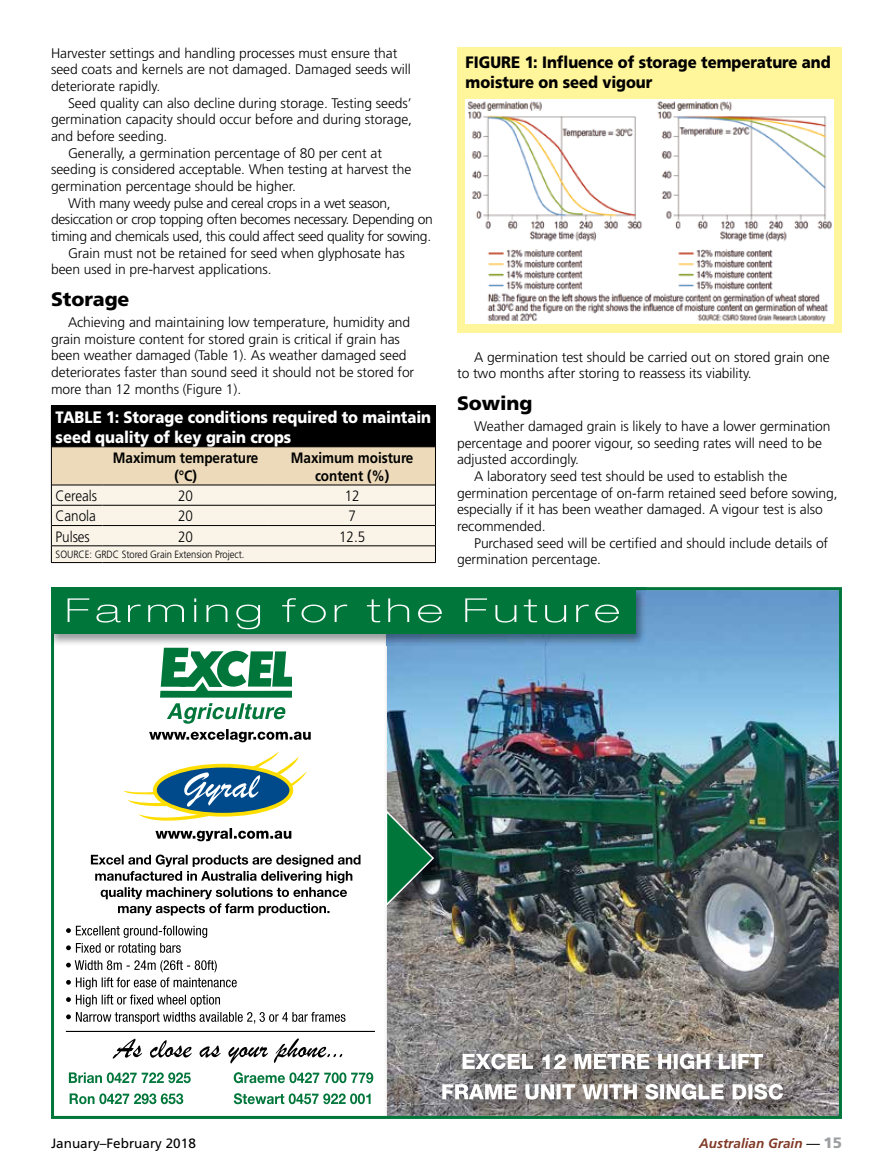
<style>
.page{position:relative;width:893px;height:1170px;background:#fff}
.page>*{position:absolute;margin:0;border:0;box-sizing:border-box;transform-origin:0 0}
.t1{font:900 19.5px "Frutiger";letter-spacing:-.005em;color:#000}
.t2{font:900 16.5px/19.8px "Frutiger";letter-spacing:-.005em;color:#fff;scale:.9 1}
.t3{font:900 16.5px/19.8px "Frutiger";letter-spacing:-.005em;color:#000;scale:.9 1}
.t4{font:700 15px/18px "Frutiger";letter-spacing:-.005em;color:#000;text-align:center;scale:.9 1}
.t5{font:300 15px "Frutiger";letter-spacing:-.005em;color:#000;scale:.9 1}
.t6{font:300 13.8px/16.6px "Frutiger";letter-spacing:-.005em;color:#000}
.t7{font:300 13.8px "Frutiger";letter-spacing:-.025em;color:#000}
.t8{font:13.5px "Frutiger";color:#000}
.t9{font:italic 700 13.5px "Frutiger";color:#803926}
.t10{font:300 10.5px "Frutiger";letter-spacing:-.005em;color:#000;scale:.9 1}
.s1{font-weight:400;font-style:normal;color:#000}
.s2{font-weight:900;font-style:normal;font-size:15px;color:#9c9e9f}
</style>
<div class="page">
<div style="left:51px;top:405px;width:384px;height:42px;background:#000"></div>
<hr style="left:269px;top:405px;width:167px;height:1px;background:#000">
<hr style="left:435px;top:406px;width:1px;height:41px;background:#000">
<svg style="left:51px;top:447px;width:385px;height:115px;background:#f0e6d4"></svg>
<hr style="left:51px;top:562px;width:51px;height:1px;background:#000">
<hr style="left:102px;top:562px;width:167px;height:1px;background:#000">
<hr style="left:269px;top:562px;width:167px;height:1px;background:#000">
<hr style="left:52px;top:484px;width:50px;height:1px;background:#000">
<hr style="left:102px;top:484px;width:167px;height:1px;background:#000">
<hr style="left:269px;top:484px;width:166px;height:1px;background:#000">
<hr style="left:52px;top:505px;width:50px;height:1px;background:#000">
<hr style="left:102px;top:505px;width:167px;height:1px;background:#000">
<hr style="left:269px;top:505px;width:166px;height:1px;background:#000">
<hr style="left:52px;top:525px;width:50px;height:1px;background:#000">
<hr style="left:102px;top:525px;width:167px;height:1px;background:#000">
<hr style="left:269px;top:525px;width:166px;height:1px;background:#000">
<hr style="left:52px;top:545px;width:50px;height:1px;background:#000">
<hr style="left:102px;top:545px;width:167px;height:1px;background:#000">
<hr style="left:269px;top:545px;width:166px;height:1px;background:#000">
<div style="left:457px;top:47px;width:385px;height:285px;background:#fff59b"></div>
<img style="left:466px;top:100px;width:367px;height:223px">
<img style="left:51px;top:587px;width:791px;height:531px">
<svg style="left:91px;top:854px;width:269px;height:61px"></svg>
<svg style="left:149px;top:729px;width:162px;height:13px"></svg>
<svg style="left:167px;top:703px;width:119px;height:20px"></svg>
<svg style="left:160px;top:647px;width:132px;height:50px"></svg>
<svg style="left:155px;top:765px;width:136px;height:49px"></svg>
<div style="left:153px;top:763px;width:140px;height:53px;border:4px solid #fedd00;border-radius:50%"></div>
<svg style="left:123px;top:790px;width:45px;height:17px"></svg>
<svg style="left:138px;top:814px;width:73px;height:6px"></svg>
<svg style="left:184px;top:752px;width:123px;height:54px"></svg>
<svg style="left:155px;top:828px;width:136px;height:13px"></svg>
<img style="left:51px;top:587px;width:595px;height:58px">
<div style="left:51px;top:587px;width:585px;height:47px;background:#00763b"></div>
<svg style="left:68px;top:598px;width:551px;height:31px"></svg>
<svg style="left:69px;top:1072px;width:304px;height:11px"></svg>
<svg style="left:70px;top:1093px;width:301px;height:11px"></svg>
<svg style="left:113px;top:1038px;width:229px;height:25px"></svg>
<hr style="left:66px;top:1030px;width:309px;height:1px;background:#000">
<p class="t6" style="left:51px;top:45px;width:361px">Harvester settings and handling processes must ensure that seed coats and kernels are not damaged. Damaged seeds will deteriorate rapidly.</p>
<p class="t6" style="left:68px;top:94px;width:345px">Seed quality can also decline during storage. Testing seeds’</p>
<p class="t6" style="left:51px;top:111px;width:363px">germination capacity should occur before and during storage,</p>
<p class="t6" style="left:51px;top:128px;width:118px">and before seeding.</p>
<p class="t6" style="left:68px;top:144px;width:316px">Generally, a germination percentage of 80 per cent at</p>
<p class="t6" style="left:51px;top:161px;width:362px">seeding is considered acceptable. When testing at harvest the</p>
<p class="t6" style="left:51px;top:178px;width:246px">germination percentage should be higher.</p>
<p class="t7" style="left:68px;top:195px;width:324px">With many weedy pulse and cereal crops in a wet season,</p>
<p class="t7" style="left:51px;top:212px;width:383px">desiccation or crop topping often becomes necessary. Depending on</p>
<p class="t7" style="left:51px;top:228px;width:382px">timing and chemicals used, this could affect seed quality for sowing.</p>
<p class="t6" style="left:68px;top:244px;width:338px">Grain must not be retained for seed when glyphosate has</p>
<p class="t6" style="left:51px;top:261px;width:222px">been used in pre-harvest applications.</p>
<h1 class="t1" style="left:51px;top:287px;width:80px">Storage</h1>
<p class="t6" style="left:51px;top:314px;width:365px;text-indent:17px">Achieving and maintaining low temperature, humidity and grain moisture content for stored grain is critical if grain has been weather damaged (Table 1). As weather damaged seed deteriorates faster than sound seed it should not be stored for more than 12 months (Figure 1).</p>
<p class="t2" style="left:56px;top:407px;width:419px">TABLE 1: Storage conditions required to maintain seed quality of key grain crops</p>
<p class="t4" style="left:113px;top:448px;width:163px">Maximum temperature (°C)</p>
<p class="t4" style="left:291px;top:448px;width:138px">Maximum moisture content (%)</p>
<p class="t5" style="left:56px;top:487px;width:47px">Cereals</p>
<p class="t5" style="left:178px;top:487px;width:18px">20</p>
<p class="t5" style="left:345px;top:487px;width:18px">12</p>
<p class="t5" style="left:56px;top:507px;width:46px">Canola</p>
<p class="t5" style="left:178px;top:507px;width:18px">20</p>
<p class="t5" style="left:348px;top:507px;width:10px">7</p>
<p class="t5" style="left:56px;top:528px;width:39px">Pulses</p>
<p class="t5" style="left:178px;top:528px;width:18px">20</p>
<p class="t5" style="left:339px;top:528px;width:30px">12.5</p>
<p class="t10" style="left:56px;top:548px;width:211px">SOURCE: GRDC Stored Grain Extension Project.</p>
<p class="t3" style="left:466px;top:52px;width:407px">FIGURE 1: Influence of storage temperature and moisture on seed vigour</p>
<p class="t6" style="left:457px;top:348px;width:374px;text-indent:17px">A germination test should be carried out on stored grain one to two months after storing to reassess its viability.</p>
<h1 class="t1" style="left:457px;top:391px;width:77px">Sowing</h1>
<p class="t6" style="left:474px;top:418px;width:358px">Weather damaged grain is likely to have a lower germination</p>
<p class="t6" style="left:457px;top:434px;width:366px">percentage and poorer vigour, so seeding rates will need to be</p>
<p class="t6" style="left:457px;top:451px;width:123px">adjusted accordingly.</p>
<p class="t6" style="left:474px;top:468px;width:315px">A laboratory seed test should be used to establish the</p>
<p class="t6" style="left:457px;top:484px;width:382px">germination percentage of on-farm retained seed before sowing,</p>
<p class="t6" style="left:457px;top:501px;width:367px">especially if it has been weather damaged. A vigour test is also</p>
<p class="t6" style="left:457px;top:518px;width:90px">recommended.</p>
<p class="t6" style="left:474px;top:534px;width:356px">Purchased seed will be certified and should include details of</p>
<p class="t6" style="left:457px;top:551px;width:145px">germination percentage.</p>
<p class="t8" style="left:51px;top:1134px;width:146px">January–February 2018</p>
<p class="t9" style="left:699px;top:1134px;width:144px">Australian Grain <span class="s1">—</span> <span class="s2">15</span></p>
</div>
